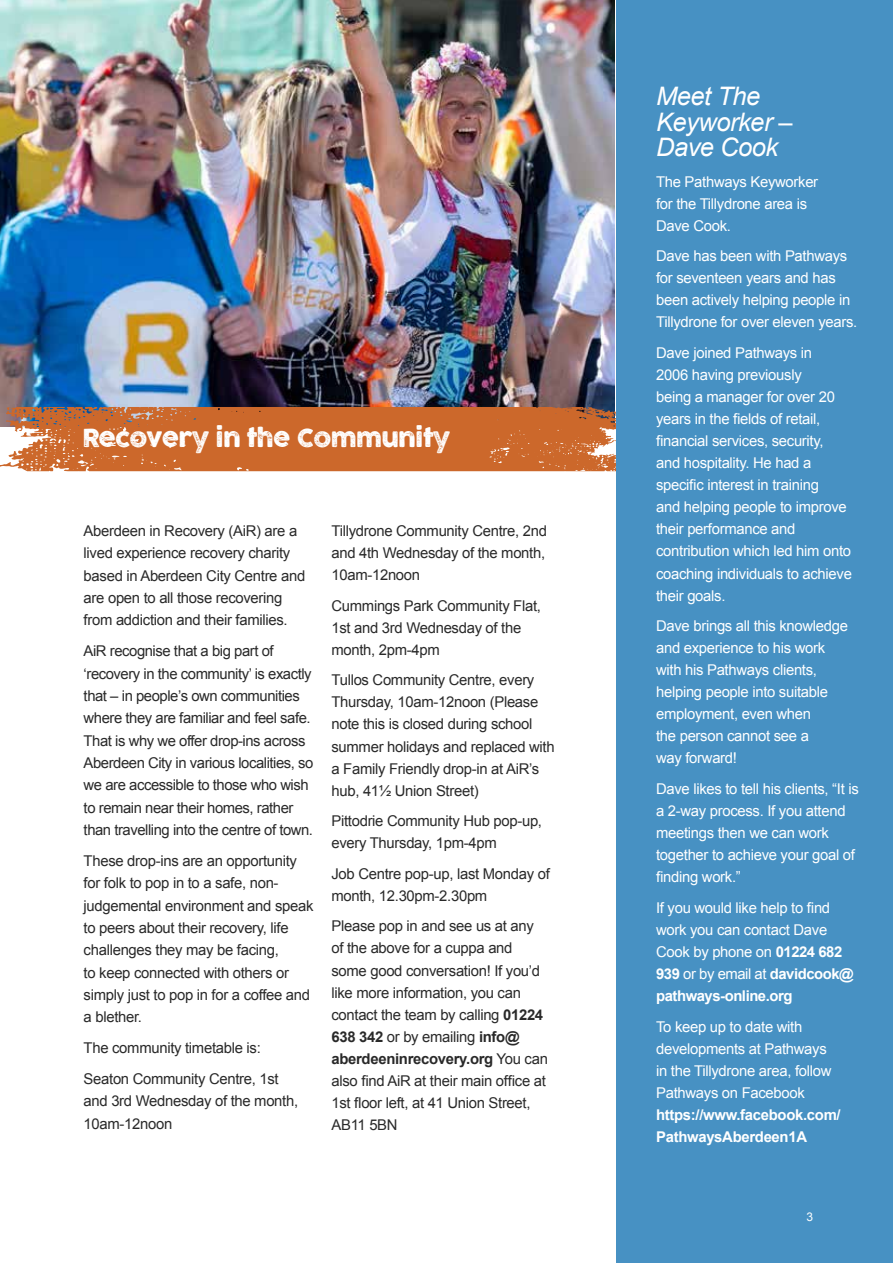
<style>
.page{position:relative;width:893px;height:1263px;background:#fff}
.page>*{position:absolute;margin:0;border:0;box-sizing:border-box;transform-origin:0 0}
.t1{font:italic 25.5px/25.5px "Arial";letter-spacing:-.02em;color:#fff}
.t2{font:24.6px "COCOGOOSELETTERPRESS";letter-spacing:-.03em;color:#fff}
.t3{font:14.85px/22.4px "Arial";letter-spacing:-.02em;color:#292929}
.t4{font:14.85px/22px "Arial";letter-spacing:-.02em;color:#fff}
.t5{font:700 14.85px/22px "Arial";letter-spacing:-.02em;color:#fff}
.t6{font:12px "Arial";color:#fff}
.s1{font-weight:700}
</style>
<div class="page">
<img style="left:0;top:0;width:614px;height:407px">
<svg style="left:0;top:407px;width:616px;height:64px;background:#cc6f37"></svg>
<div style="left:616px;top:0;width:277px;height:1263px;background:#4791c3"></div>
<h2 class="t2" style="left:82px;top:424px;width:370px">Recovery in the Community</h2>
<p class="t3" style="left:84px;top:520px;width:223px">Aberdeen in Recovery (AiR) are a lived experience recovery charity based in Aberdeen City Centre and are open to all those recovering from addiction and their families.</p>
<p class="t3" style="left:84px;top:640px;width:231px">AiR recognise that a big part of ‘recovery in the community’ is exactly that – in people’s own communities where they are familiar and feel safe.<br>That is why we offer drop-ins across Aberdeen City in various localities, so we are accessible to those who wish to remain near their homes, rather than travelling into the centre of town.</p>
<p class="t3" style="left:84px;top:850px;width:231px">These drop-ins are an opportunity for folk to pop in to a safe, non&shy;judgemental environment and speak to peers about their recovery, life challenges they may be facing,<br>to keep connected with others or simply just to pop in for a coffee and a blether.</p>
<p class="t3" style="left:84px;top:1033px;width:197px;line-height:30.9px">The community timetable is:<br>Seaton Community Centre, 1st</p>
<p class="t3" style="left:84px;top:1090px;width:216px">and 3rd Wednesday of the month,<br>10am-12noon</p>
<p class="t3" style="left:331px;top:520px;width:217px">Tillydrone Community Centre, 2nd and 4th Wednesday of the month,<br>10am-12noon</p>
<p class="t3" style="left:331px;top:595px;width:211px">Cummings Park Community Flat,<br>1st and 3rd Wednesday of the month, 2pm-4pm</p>
<p class="t3" style="left:331px;top:669px;width:225px">Tullos Community Centre, every<br>Thursday, 10am-12noon (Please note this is closed during school summer holidays and replaced with a Family Friendly drop-in at AiR’s hub, 41½ Union Street)</p>
<p class="t3" style="left:331px;top:810px;width:212px">Pittodrie Community Hub pop-up, every Thursday, 1pm-4pm</p>
<p class="t3" style="left:331px;top:863px;width:220px">Job Centre pop-up, last Monday of month, 12.30pm-2.30pm</p>
<p class="t3" style="left:331px;top:915px;width:218px">Please pop in and see us at any of the above for a cuppa and some good conversation! If you’d like more information, you can contact the team by calling <span class="s1">01224<br>638 342</span> or by emailing <span class="s1">info@ aberdeeninrecovery.org</span> You can also find AiR at their main office at<br>1st floor left, at 41 Union Street,<br>AB11 5BN</p>
<h1 class="t1" style="left:656px;top:84px;width:138px">Meet The<br>Keyworker –<br>Dave Cook</h1>
<p class="t4" style="left:656px;top:171px;width:164px">The Pathways Keyworker for the Tillydrone area is<br>Dave Cook.</p>
<p class="t4" style="left:656px;top:245px;width:203px">Dave has been with Pathways for seventeen years and has been actively helping people in<br>Tillydrone for over eleven years.</p>
<p class="t4" style="left:656px;top:342px;width:197px">Dave joined Pathways in<br>2006 having previously<br>being a manager for over 20 years in the fields of retail, financial services, security,<br>and hospitality. He had a specific interest in training<br>and helping people to improve their performance and contribution which led him onto coaching individuals to achieve their goals.</p>
<p class="t4" style="left:656px;top:615px;width:193px">Dave brings all this knowledge and experience to his work with his Pathways clients, helping people into suitable employment, even when<br>the person cannot see a<br>way forward!</p>
<p class="t4" style="left:656px;top:778px;width:204px">Dave likes to tell his clients, “It is a 2-way process. If you attend meetings then we can work together to achieve your goal of finding work.”</p>
<p class="t4" style="left:656px;top:897px;width:199px">If you would like help to find work you can contact Dave<br>Cook by phone on <span class="s1">01224 682<br>939</span> or by email at <span class="s1">davidcook@ pathways-online.org</span></p>
<p class="t4" style="left:656px;top:1015px;width:177px">To keep up to date with developments at Pathways in the Tillydrone area, follow<br>Pathways on Facebook</p>
<p class="t5" style="left:656px;top:1104px;width:186px">https://www.facebook.com/<br>PathwaysAberdeen1A</p>
<p class="t6" style="left:807px;top:1208px;width:8px">3</p>
</div>
